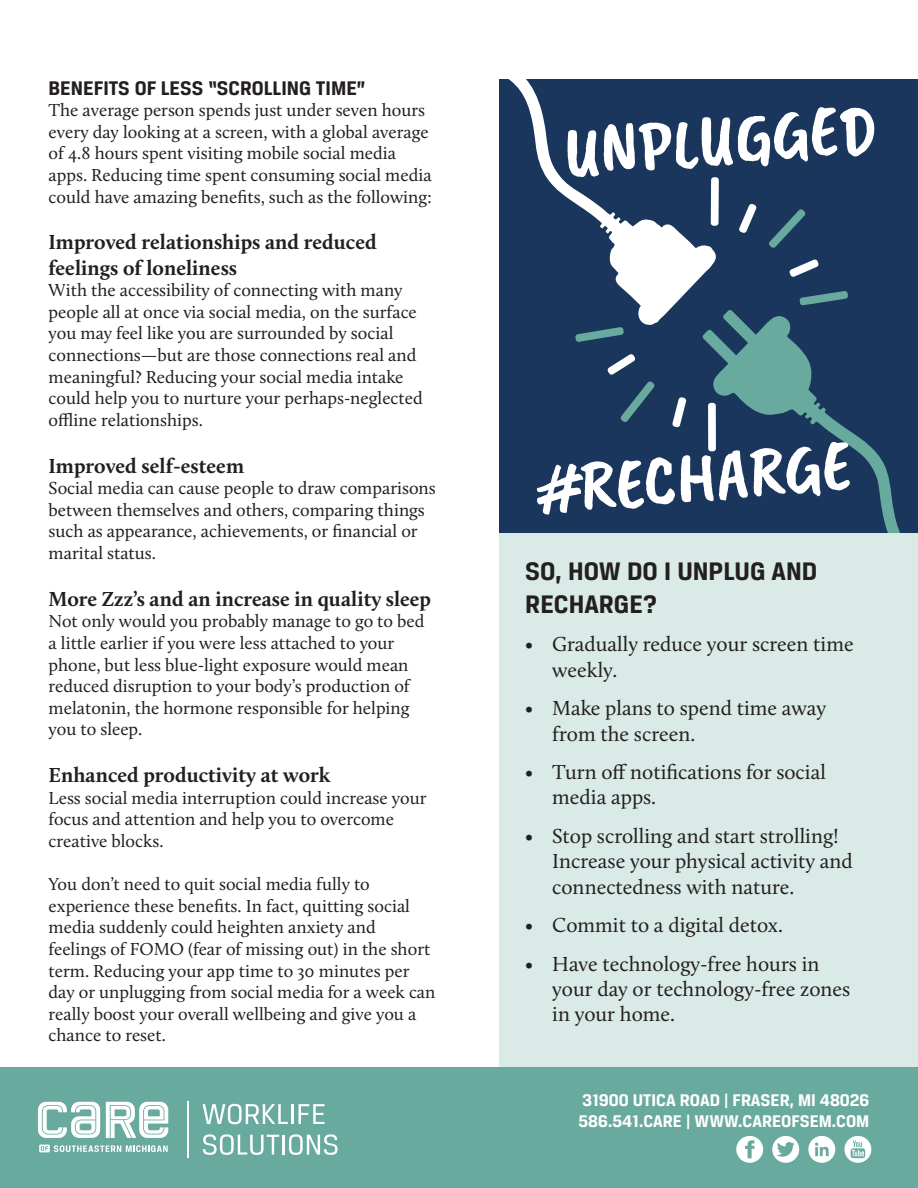
<style>
.page{position:relative;width:918px;height:1188px;background:#fff}
.page>*{position:absolute;margin:0;border:0;box-sizing:border-box;transform-origin:0 0}
.t1{font:72px "Caveat Brush";color:#fff}
.t2{font:700 27px/32.4px "Breuer Text";color:#231f20}
.t3{font:21px/25.2px "Calluna";color:#231f20}
.t4{font:700 21px/25.2px "Calluna";color:#231f20}
.t5{font:700 21px "Breuer Text";color:#231f20}
.t6{font:18px/21.6px "Calluna";color:#231f20}
.t7{font:700 18px/21.6px "Breuer Text";color:#fff}
</style>
<div class="page">
<div style="left:0;top:1067px;width:918px;height:121px;background:#69aa9f"></div>
<div style="left:500px;top:532px;width:418px;height:535px;background:#d9eae7"></div>
<svg style="left:736px;top:1136px;width:27px;height:27px"></svg>
<svg style="left:808px;top:1136px;width:27px;height:27px"></svg>
<svg style="left:844px;top:1136px;width:27px;height:27px"></svg>
<svg style="left:772px;top:1136px;width:27px;height:27px"></svg>
<svg style="left:203px;top:1104px;width:85px;height:20px"></svg>
<hr style="left:292px;top:1104px;width:2px;height:20px;background:#fff">
<svg style="left:299px;top:1104px;width:26px;height:20px"></svg>
<svg style="left:203px;top:1134px;width:76px;height:21px"></svg>
<hr style="left:282px;top:1135px;width:3px;height:20px;background:#fff">
<svg style="left:289px;top:1134px;width:49px;height:21px"></svg>
<hr style="left:187px;top:1101px;width:2px;height:57px;background:#fff">
<svg style="left:38px;top:1102px;width:62px;height:36px"></svg>
<svg style="left:106px;top:1102px;width:62px;height:36px"></svg>
<svg style="left:39px;top:1145px;width:129px;height:7px"></svg>
<div style="left:500px;top:79px;width:418px;height:453px;background:#1b365d"></div>
<svg style="left:799px;top:291px;width:49px;height:14px"></svg>
<svg style="left:769px;top:209px;width:37px;height:39px"></svg>
<svg style="left:620px;top:381px;width:35px;height:41px"></svg>
<svg style="left:575px;top:327px;width:49px;height:15px"></svg>
<svg style="left:702px;top:310px;width:198px;height:222px"></svg>
<svg style="left:508px;top:79px;width:209px;height:246px"></svg>
<div style="left:711px;top:177px;width:8px;height:49px;background:#fff;border-radius:3px"></div>
<svg style="left:739px;top:204px;width:18px;height:29px"></svg>
<svg style="left:789px;top:259px;width:30px;height:18px"></svg>
<div style="left:708px;top:403px;width:8px;height:48px;background:#fff;border-radius:3px"></div>
<svg style="left:607px;top:354px;width:29px;height:21px"></svg>
<svg style="left:672px;top:397px;width:14px;height:31px"></svg>
<p class="t5" style="left:49px;top:76px;width:318px">BENEFITS OF LESS “SCROLLING TIME”</p>
<p class="t6" style="left:49px;top:99px;width:385px">The average person spends just under seven hours every day looking at a screen, with a global average of 4.8 hours spent visiting mobile social media apps. Reducing time spent consuming social media could have amazing benefits, such as the following:</p>
<p class="t4" style="left:49px;top:229px;width:330px">Improved relationships and reduced feelings of loneliness</p>
<p class="t6" style="left:49px;top:279px;width:376px">With the accessibility of connecting with many people all at once via social media, on the surface you may feel like you are surrounded by social connections—but are those connections real and meaningful? Reducing your social media intake could help you to nurture your perhaps-neglected offline relationships.</p>
<p class="t4" style="left:49px;top:453px;width:197px">Improved self-esteem</p>
<p class="t6" style="left:49px;top:477px;width:389px">Social media can cause people to draw comparisons between themselves and others, comparing things such as appearance, achievements, or financial or marital status.</p>
<p class="t4" style="left:49px;top:586px;width:384px">More Zzz’s and an increase in quality sleep</p>
<p class="t6" style="left:49px;top:610px;width:377px">Not only would you probably manage to go to bed a little earlier if you were less attached to your phone, but less blue-light exposure would mean reduced disruption to your body’s production of melatonin, the hormone responsible for helping you to sleep.</p>
<p class="t4" style="left:49px;top:762px;width:283px">Enhanced productivity at work</p>
<p class="t6" style="left:49px;top:787px;width:379px">Less social media interruption could increase your focus and attention and help you to overcome creative blocks.</p>
<p class="t6" style="left:49px;top:873px;width:388px">You don’t need to quit social media fully to experience these benefits. In fact, quitting social media suddenly could heighten anxiety and feelings of FOMO (fear of missing out) in the short term. Reducing your app time to 30 minutes per day or unplugging from social media for a week can really boost your overall wellbeing and give you a chance to reset.</p>
<p class="t1" style="left:561px;top:110px;width:315px;rotate:-4deg">UNPLUGGED</p>
<p class="t1" style="left:537px;top:447px;width:313px;rotate:-4deg">#RECHARGE</p>
<p class="t2" style="left:525px;top:555px;width:294px">SO, HOW DO I UNPLUG AND<br>RECHARGE?</p>
<p class="t3" style="left:552px;top:632px;width:303px;text-indent:-27px">• Gradually reduce your screen time weekly.</p>
<p class="t3" style="left:552px;top:696px;width:275px;text-indent:-27px">• Make plans to spend time away from the screen.</p>
<p class="t3" style="left:552px;top:759px;width:275px;text-indent:-27px">• Turn off notifications for social media apps.</p>
<p class="t3" style="left:552px;top:823px;width:302px;text-indent:-27px">• Stop scrolling and start strolling!<br>Increase your physical activity and connectedness with nature.</p>
<p class="t3" style="left:525px;top:912px;width:259px">• Commit to a digital detox.</p>
<p class="t3" style="left:552px;top:951px;width:300px;text-indent:-27px">• Have technology-free hours in your day or technology-free zones in your home.</p>
<p class="t7" style="left:579px;top:1088px;width:292px">31900 UTICA ROAD | FRASER, MI 48026<br>586.541.CARE | WWW.CAREOFSEM.COM</p>
</div>
